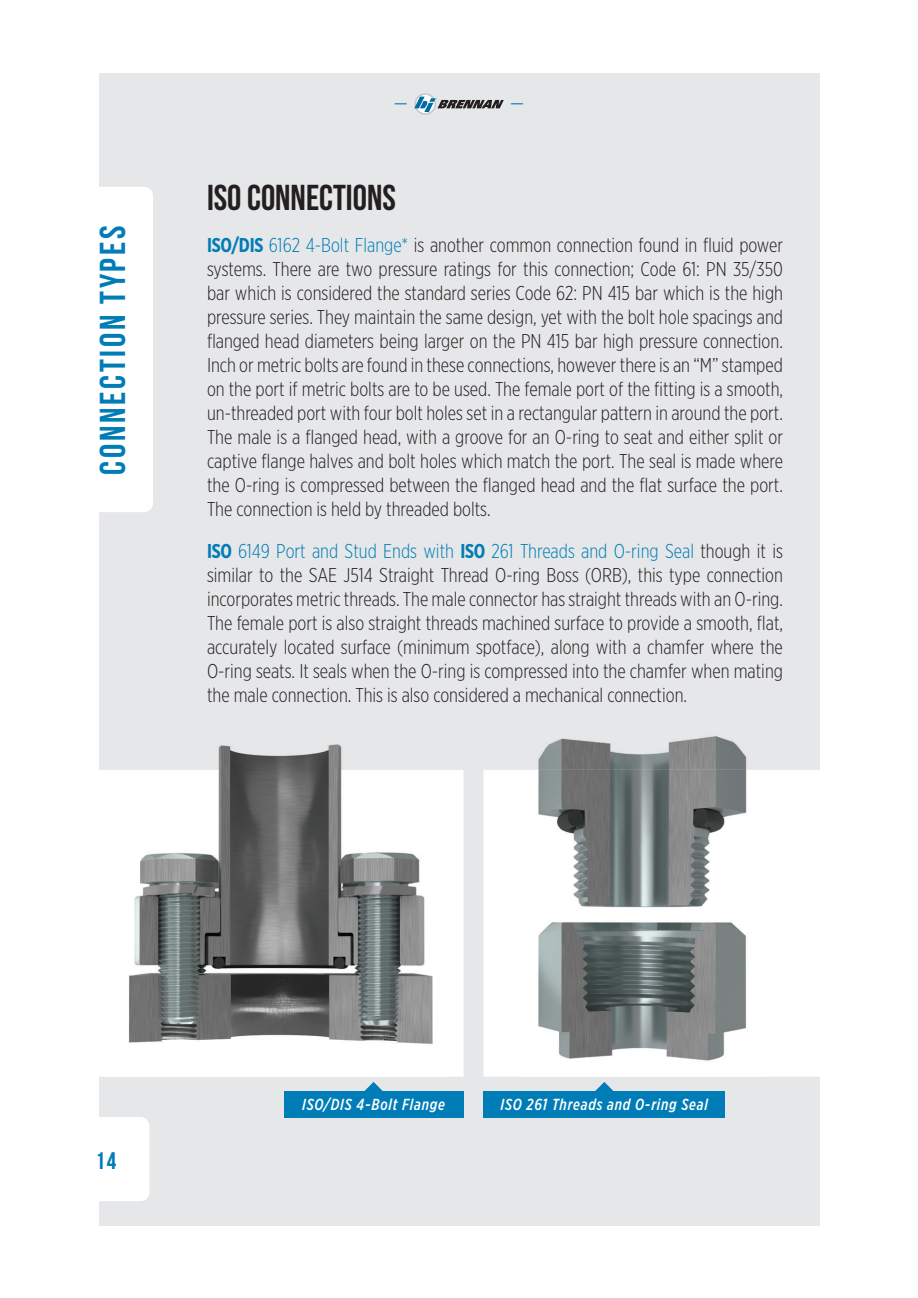
<style>
.page{position:relative;width:918px;height:1298px;background:#fff}
.page>*{position:absolute;margin:0;border:0;box-sizing:border-box;transform-origin:0 0}
.t1{font:36px "Bebas Neue";letter-spacing:.075em;color:#007cb7}
.t2{font:36px "Bebas Neue";color:#231f20}
.t3{font:24px "Bebas Neue";color:#007cb7}
.t4{font:300 20px/24px "Gotham X Narrow";color:#231f20;text-align:justify}
.t5{font:italic 500 16px "Gotham X Narrow";letter-spacing:.05em;color:#fff}
.t6{font:12px "Bebas Neue";color:#007cb7}
.s1{font-weight:700;color:#007cb7}
.s2{color:#007cb7}
</style>
<div class="page">
<div style="left:99px;top:73px;width:720px;height:1152px;background:#e6e7e9"></div>
<div style="left:414px;top:93px;width:22px;height:22px;background:#c8c9c9;border-radius:50%"></div>
<svg style="left:416px;top:95px;width:18px;height:18px"></svg>
<svg style="left:414px;top:97px;width:90px;height:15px"></svg>
<div style="left:483px;top:770px;width:336px;height:307px;background:#fff"></div>
<svg style="left:595px;top:1082px;width:18px;height:9px"></svg>
<div style="left:483px;top:1091px;width:242px;height:26px;background:#007cb7"></div>
<img style="left:538px;top:736px;width:209px;height:34px">
<img style="left:519px;top:770px;width:248px;height:307px">
<div style="left:69px;top:187px;width:84px;height:325px;background:#fff;border-radius:9px"></div>
<div style="left:99px;top:770px;width:365px;height:307px;background:#fff"></div>
<img style="left:218px;top:744px;width:124px;height:26px">
<img style="left:103px;top:770px;width:348px;height:307px">
<svg style="left:364px;top:1082px;width:19px;height:9px"></svg>
<div style="left:284px;top:1091px;width:180px;height:26px;background:#007cb7"></div>
<div style="left:63px;top:1117px;width:86px;height:84px;background:#fff;border-radius:9px"></div>
<h1 class="t1" style="left:92px;top:475px;width:250px;rotate:-90deg">CONNECTION TYPES</h1>
<p class="t6" style="left:395px;top:97px;width:13px">—</p>
<p class="t6" style="left:511px;top:97px;width:13px">—</p>
<h1 class="t2" style="left:207px;top:176px;width:190px">ISO CONNECTIONS</h1>
<p class="t4" style="left:207px;top:234px;width:578px"><span class="s1">ISO/DIS</span> <span class="s2">6162 4-Bolt Flange*</span> is another common connection found in fluid power systems. There are two pressure ratings for this connection; Code 61: PN 35/350 bar which is considered the standard series Code 62: PN 415 bar which is the high pressure series. They maintain the same design, yet with the bolt hole spacings and flanged head diameters being larger on the PN 415 bar high pressure connection.<br>Inch or metric bolts are found in these connections, however there is an “M” stamped on the port if metric bolts are to be used. The female port of the fitting is a smooth, un-threaded port with four bolt holes set in a rectangular pattern in around the port.<br>The male is a flanged head, with a groove for an O-ring to seat and either split or captive flange halves and bolt holes which match the port. The seal is made where the O-ring is compressed between the flanged head and the flat surface the port.<br>The connection is held by threaded bolts.</p>
<p class="t4" style="left:207px;top:540px;width:578px"><span class="s1">ISO</span> <span class="s2">6149 Port and Stud Ends with</span> <span class="s1">ISO</span> <span class="s2">261 Threads and O-ring Seal</span> though it is similar to the SAE J514 Straight Thread O-ring Boss (ORB), this type connection incorporates metric threads. The male connector has straight threads with an O-ring.<br>The female port is also straight threads machined surface to provide a smooth, flat, accurately located surface (minimum spotface), along with a chamfer where the O-ring seats. It seals when the O-ring is compressed into the chamfer when mating the male connection. This is also considered a mechanical connection.</p>
<p class="t3" style="left:96px;top:1146px;width:22px">14</p>
<p class="t5" style="left:302px;top:1099px;width:144px">ISO/DIS 4-Bolt Flange</p>
<p class="t5" style="left:501px;top:1099px;width:209px">ISO 261 Threads and O-ring Seal</p>
</div>
